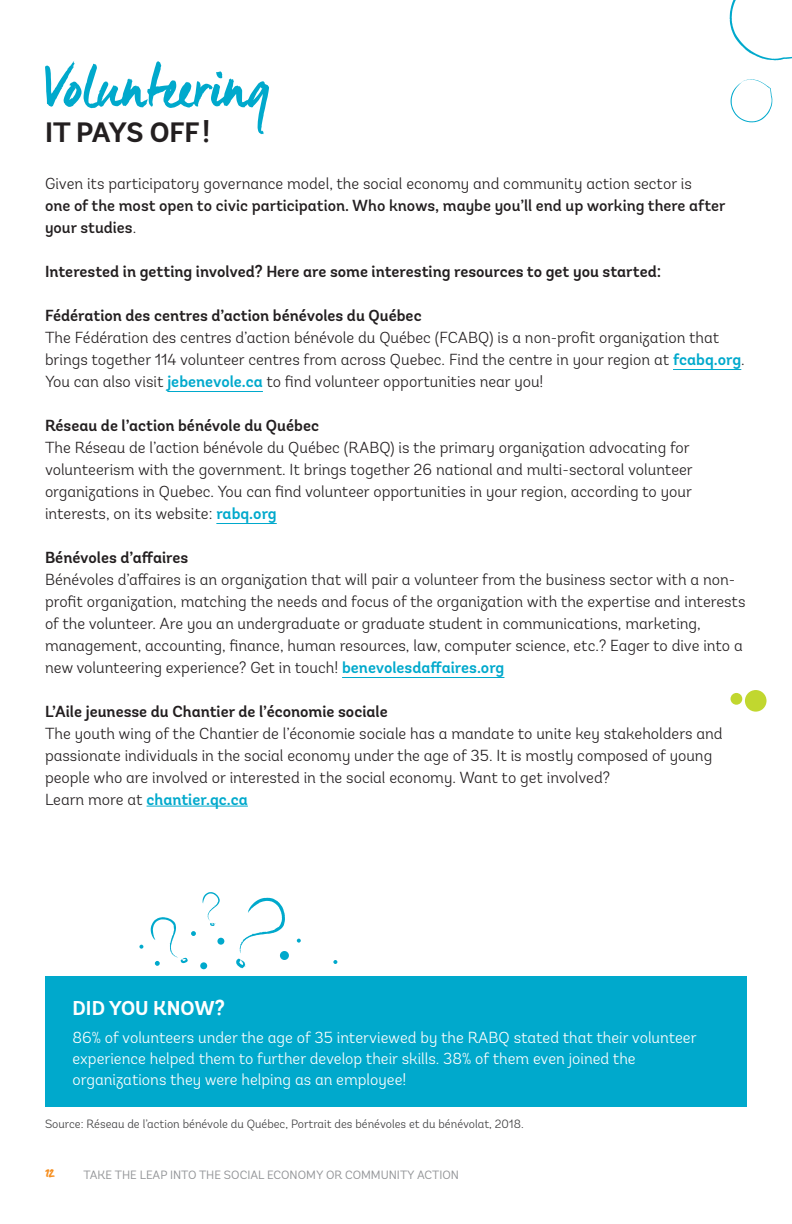
<style>
.page{position:relative;width:792px;height:1224px;background:#fff}
.page>*{position:absolute;margin:0;border:0;box-sizing:border-box;transform-origin:0 0}
.t1{font:60px "Manus";color:#00a9cc}
.t2{font:700 28px "Andes";letter-spacing:-.015em;color:#231f20}
.t3{font:700 20px "Andes";color:#fff}
.t4{font:300 16px/22px "Andes";color:#231f20}
.t5{font:600 16px "Andes";color:#231f20}
.t6{font:300 16px/21px "Andes";color:#fff}
.t7{font:500 16px/22px "Andes";color:#231f20}
.t8{font:16px "Manus";color:#f68f20}
.t9{font:300 12px "Andes";color:#3e3e3f}
.t10{font:12px "Andes";color:#939598}
.s1{font-weight:300}
.s2{font-weight:600;color:#00a9cc}
</style>
<div class="page">
<hr style="left:673px;top:369px;width:68px;height:1px;background:#00a9cc">
<hr style="left:167px;top:391px;width:96px;height:1px;background:#00a9cc">
<hr style="left:216px;top:523px;width:61px;height:1px;background:#00a9cc">
<hr style="left:342px;top:677px;width:162px;height:1px;background:#00a9cc">
<hr style="left:147px;top:806px;width:101px;height:1px;background:#00a9cc">
<div style="left:45px;top:976px;width:702px;height:131px;background:#00a9cc"></div>
<svg style="left:240px;top:898px;width:45px;height:55px"></svg>
<svg style="left:236px;top:959px;width:10px;height:9px"></svg>
<svg style="left:203px;top:892px;width:17px;height:34px"></svg>
<div style="left:280px;top:951px;width:9px;height:9px;background:#00a9cc;border-radius:50%"></div>
<div style="left:217px;top:938px;width:7px;height:7px;background:#00a9cc;border-radius:50%"></div>
<div style="left:200px;top:962px;width:7px;height:7px;background:#00a9cc;border-radius:50%"></div>
<svg style="left:151px;top:917px;width:45px;height:49px"></svg>
<svg style="left:297px;top:939px;width:4px;height:4px"></svg>
<svg style="left:139px;top:945px;width:4px;height:4px"></svg>
<svg style="left:333px;top:960px;width:4px;height:4px"></svg>
<div style="left:745px;top:690px;width:22px;height:22px;background:#c1d72f;border-radius:50%"></div>
<div style="left:731px;top:693px;width:11px;height:12px;background:#c1d72f;border-radius:50%"></div>
<svg style="left:730px;top:0;width:62px;height:60px"></svg>
<svg style="left:731px;top:79px;width:41px;height:43px"></svg>
<h1 class="t1" style="left:45px;top:50px;width:227px">Volunteering</h1>
<h2 class="t2" style="left:45px;top:115px;width:167px">IT PAYS OFF!</h2>
<p class="t4" style="left:45px;top:172px;width:648px">Given its participatory governance model, the social economy and community action sector is</p>
<p class="t7" style="left:45px;top:194px;width:682px">one of the most open to civic participation. Who knows, maybe you’ll end up working there after your studies<span class="s1">.</span></p>
<p class="t5" style="left:45px;top:261px;width:618px">Interested in getting involved? Here are some interesting resources to get you started:</p>
<p class="t5" style="left:45px;top:305px;width:378px">Fédération des centres d’action bénévoles du Québec</p>
<p class="t4" style="left:45px;top:326px;width:701px">The Fédération des centres d’action bénévole du Québec (FCABQ) is a non-profit organization that brings together 114 volunteer centres from across Quebec. Find the centre in your region at <span class="s2">fcabq.org</span>.<br>You can also visit <span class="s2">jebenevole.ca</span> to find volunteer opportunities near you!</p>
<p class="t5" style="left:45px;top:415px;width:276px">Réseau de l’action bénévole du Québec</p>
<p class="t4" style="left:45px;top:436px;width:649px">The Réseau de l’action bénévole du Québec (RABQ) is the primary organization advocating for volunteerism with the government. It brings together 26 national and multi-sectoral volunteer organizations in Quebec. You can find volunteer opportunities in your region, according to your interests, on its website: <span class="s2">rabq.org</span></p>
<p class="t5" style="left:45px;top:547px;width:145px">Bénévoles d’affaires</p>
<p class="t4" style="left:45px;top:568px;width:702px">Bénévoles d’affaires is an organization that will pair a volunteer from the business sector with a non&shy;profit organization, matching the needs and focus of the organization with the expertise and interests of the volunteer. Are you an undergraduate or graduate student in communications, marketing, management, accounting, finance, human resources, law, computer science, etc.? Eager to dive into a new volunteering experience? Get in touch! <span class="s2">benevolesdaffaires.org</span></p>
<p class="t5" style="left:45px;top:701px;width:344px">L’Aile jeunesse du Chantier de l’économie sociale</p>
<p class="t4" style="left:45px;top:722px;width:679px">The youth wing of the Chantier de l’économie sociale has a mandate to unite key stakeholders and passionate individuals in the social economy under the age of 35. It is mostly composed of young people who are involved or interested in the social economy. Want to get involved?<br>Learn more at <span class="s2">chantier.qc.ca</span></p>
<p class="t3" style="left:73px;top:996px;width:154px">DID YOU KNOW?</p>
<p class="t6" style="left:73px;top:1027px;width:626px">86% of volunteers under the age of 35 interviewed by the RABQ stated that their volunteer experience helped them to further develop their skills. 38% of them even joined the organizations they were helping as an employee!</p>
<p class="t9" style="left:45px;top:1117px;width:480px">Source: Réseau de l’action bénévole du Québec, Portrait des bénévoles et du bénévolat, 2018.</p>
<p class="t8" style="left:45px;top:1162px;width:12px">12</p>
<p class="t10" style="left:84px;top:1168px;width:377px">TAKE THE LEAP INTO THE SOCIAL ECONOMY OR COMMUNITY ACTION</p>
</div>
